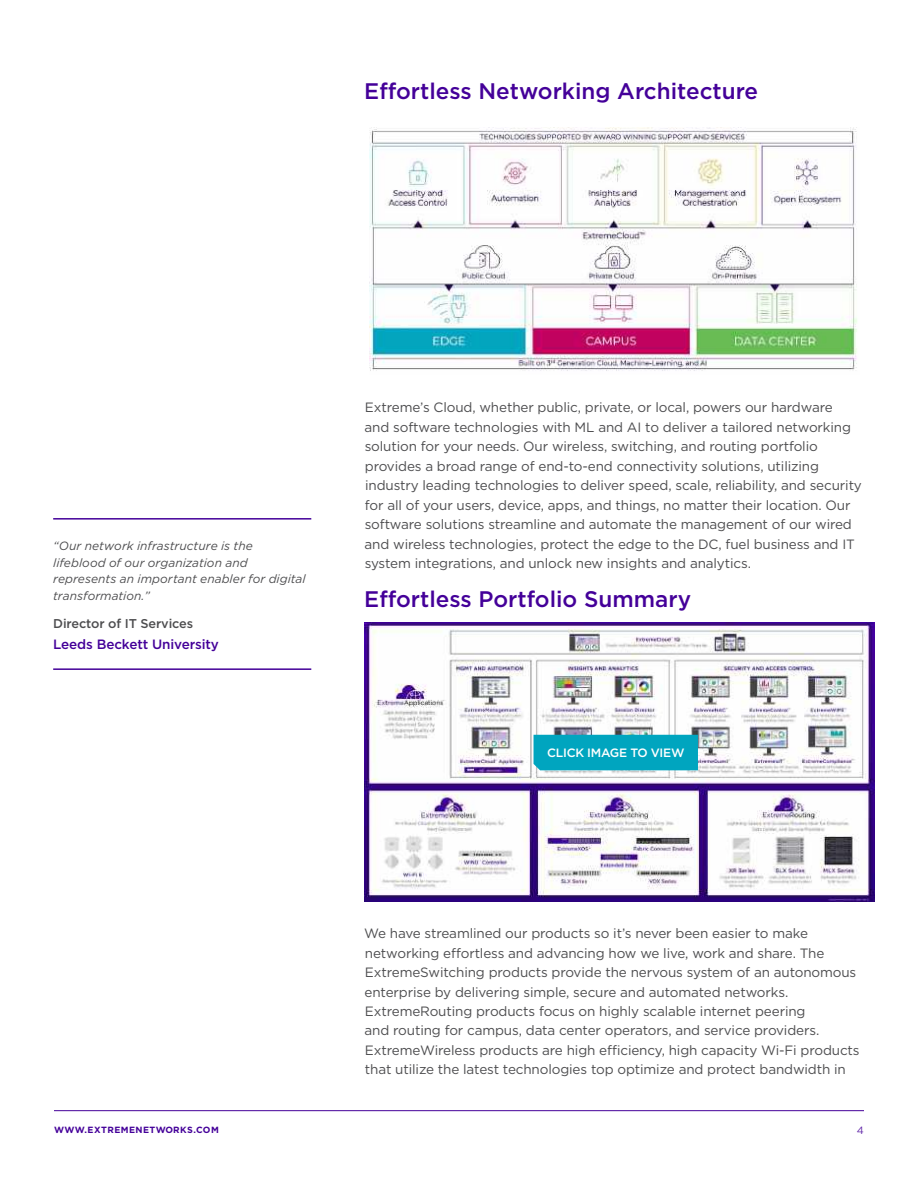
<style>
.page{position:relative;width:918px;height:1188px;background:#fff}
.page>*{position:absolute;margin:0;border:0;box-sizing:border-box;transform-origin:0 0}
.t1{font:500 22.5px "Gotham";color:#409}
.t2{font:13.5px/19.5px "Gotham";letter-spacing:-.01em;color:#4d4d4f}
.t3{font:500 13.5px "Gotham";letter-spacing:-.01em;color:#409}
.t4{font:500 12.75px "Gotham";letter-spacing:-.01em;color:#4d4d4f}
.t5{font:500 12.15px "Gotham";letter-spacing:-.02em;color:#fff}
.t6{font:italic 12px/16.5px "Gotham";letter-spacing:.005em;color:#4d4d4f}
.t7{font:10.5px "Gotham";color:#6026a8}
.t8{font:700 9px "Gotham";letter-spacing:.05em;color:#409}
</style>
<div class="page">
<hr style="left:54px;top:1110px;width:810px;height:1px;background:#409">
<img style="left:369px;top:127px;width:488px;height:244px">
<img style="left:364px;top:622px;width:511px;height:280px">
<hr style="left:53px;top:518px;width:258px;height:2px;background:#409">
<hr style="left:53px;top:668px;width:258px;height:2px;background:#409">
<div style="left:534px;top:735px;width:164px;height:35px;background:#00a5bf"></div>
<h1 class="t1" style="left:364px;top:76px;width:395px">Effortless Networking Architecture</h1>
<p class="t6" style="left:53px;top:538px;width:254px">“Our network infrastructure is the lifeblood of our organization and represents an important enabler for digital transformation.”</p>
<p class="t4" style="left:53px;top:615px;width:142px">Director of IT Services</p>
<p class="t3" style="left:53px;top:635px;width:167px">Leeds Beckett University</p>
<p class="t2" style="left:365px;top:398px;width:499px">Extreme’s Cloud, whether public, private, or local, powers our hardware<br>and software technologies with ML and AI to deliver a tailored networking solution for your needs. Our wireless, switching, and routing portfolio provides a broad range of end-to-end connectivity solutions, utilizing industry leading technologies to deliver speed, scale, reliability, and security for all of your users, device, apps, and things, no matter their location. Our software solutions streamline and automate the management of our wired and wireless technologies, protect the edge to the DC, fuel business and IT system integrations, and unlock new insights and analytics.</p>
<h1 class="t1" style="left:364px;top:585px;width:328px">Effortless Portfolio Summary</h1>
<p class="t5" style="left:547px;top:745px;width:139px">CLICK IMAGE TO VIEW</p>
<p class="t2" style="left:364px;top:923px;width:497px">We have streamlined our products so it’s never been easier to make networking effortless and advancing how we live, work and share. The ExtremeSwitching products provide the nervous system of an autonomous enterprise by delivering simple, secure and automated networks.<br>ExtremeRouting products focus on highly scalable internet peering<br>and routing for campus, data center operators, and service providers.<br>ExtremeWireless products are high efficiency, high capacity Wi-Fi products that utilize the latest technologies top optimize and protect bandwidth in</p>
<p class="t8" style="left:54px;top:1124px;width:166px">WWW.EXTREMENETWORKS.COM</p>
<p class="t7" style="left:857px;top:1124px;width:9px">4</p>
</div>
